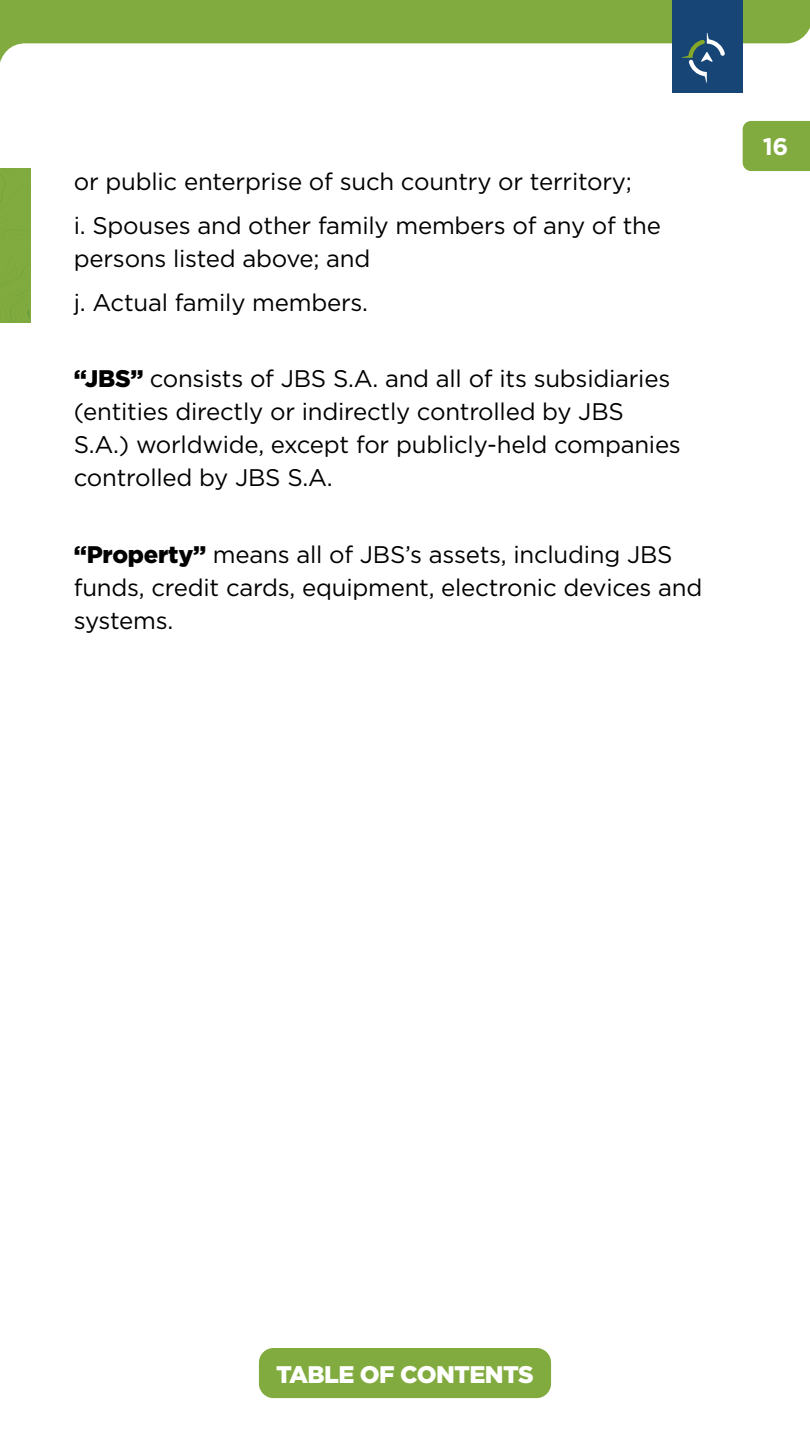
<style>
.page{position:relative;width:810px;height:1440px;background:#fff}
.page>*{position:absolute;margin:0;border:0;box-sizing:border-box;transform-origin:0 0}
.t1{font:24px/33px "Gotham";letter-spacing:-.01em;color:#000}
.t2{font:900 24px "Gotham";letter-spacing:-.025em;color:#fff}
.t3{font:700 24px "Gotham";color:#fff}
.s1{font-weight:900}
</style>
<div class="page">
<svg style="left:0;top:0;width:810px;height:121px"></svg>
<div style="left:743px;top:121px;width:67px;height:50px;background:#81ab3e"></div>
<div style="left:672px;top:0;width:71px;height:93px;background:#164576"></div>
<svg style="left:682px;top:33px;width:43px;height:50px"></svg>
<div style="left:0;top:169px;width:30px;height:154px;background:#81ab3e"></div>
<div style="left:259px;top:1348px;width:292px;height:50px;background:#81ab3e;border-radius:15px"></div>
<p class="t1" style="left:74px;top:159px;width:589px;line-height:43.7px">or public enterprise of such country or territory;<br>i. Spouses and other family members of any of the</p>
<p class="t1" style="left:74px;top:236px;width:298px;line-height:43.7px">persons listed above; and j. Actual family members.</p>
<p class="t1" style="left:74px;top:362px;width:609px"><span class="s1">“JBS”</span> consists of JBS S.A. and all of its subsidiaries (entities directly or indirectly controlled by JBS S.A.) worldwide, except for publicly-held companies controlled by JBS S.A.</p>
<p class="t1" style="left:74px;top:537px;width:630px"><span class="s1">“Property”</span> means all of JBS’s assets, including JBS funds, credit cards, equipment, electronic devices and systems.</p>
<p class="t3" style="left:763px;top:130px;width:27px">16</p>
<p class="t2" style="left:276px;top:1358px;width:259px">TABLE OF CONTENTS</p>
</div>
